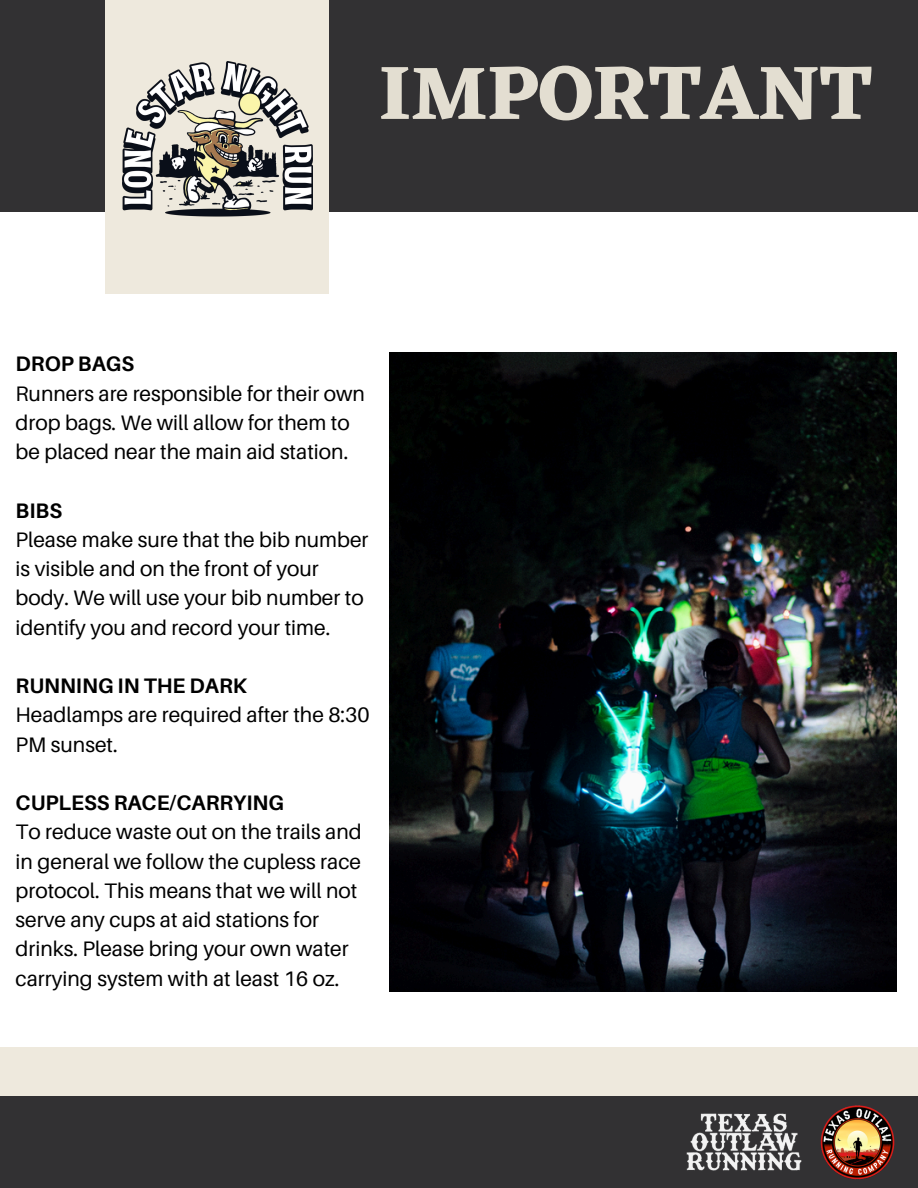
<style>
.page{position:relative;width:918px;height:1188px;background:#fff}
.page>*{position:absolute;margin:0;border:0;box-sizing:border-box;transform-origin:0 0}
.t1{font:700 78.15px "Eczar";color:#e3ded1}
.t2{font:21px/29.2px "Aileron";color:#000}
.t3{font:700 21px "Aileron";color:#000}
</style>
<div class="page">
<div style="left:0;top:0;width:918px;height:212px;background:#323133"></div>
<div style="left:106px;top:0;width:223px;height:294px;background:#eee9dd"></div>
<div style="left:0;top:1096px;width:918px;height:92px;background:#323133"></div>
<div style="left:0;top:1047px;width:918px;height:49px;background:#eee9dd"></div>
<img style="left:820px;top:1105px;width:75px;height:75px">
<img style="left:686px;top:1113px;width:116px;height:58px">
<img style="left:390px;top:352px;width:506px;height:639px">
<img style="left:123px;top:62px;width:190px;height:155px">
<p class="t1" style="left:379px;top:46px;width:494px">IMPORTANT</p>
<p class="t3" style="left:16px;top:351px;width:120px">DROP BAGS</p>
<p class="t2" style="left:16px;top:378px;width:351px">Runners are responsible for their own drop bags. We will allow for them to be placed near the main aid station.</p>
<p class="t3" style="left:16px;top:497px;width:48px">BIBS</p>
<p class="t2" style="left:16px;top:524px;width:354px">Please make sure that the bib number is visible and on the front of your body. We will use your bib number to identify you and record your time.</p>
<p class="t3" style="left:16px;top:673px;width:233px">RUNNING IN THE DARK</p>
<p class="t2" style="left:16px;top:700px;width:355px">Headlamps are required after the 8:30<br>PM sunset.</p>
<p class="t3" style="left:16px;top:790px;width:270px">CUPLESS RACE/CARRYING</p>
<p class="t2" style="left:16px;top:817px;width:348px">To reduce waste out on the trails and in general we follow the cupless race protocol. This means that we will not serve any cups at aid stations for drinks. Please bring your own water carrying system with at least 16 oz.</p>
</div>
